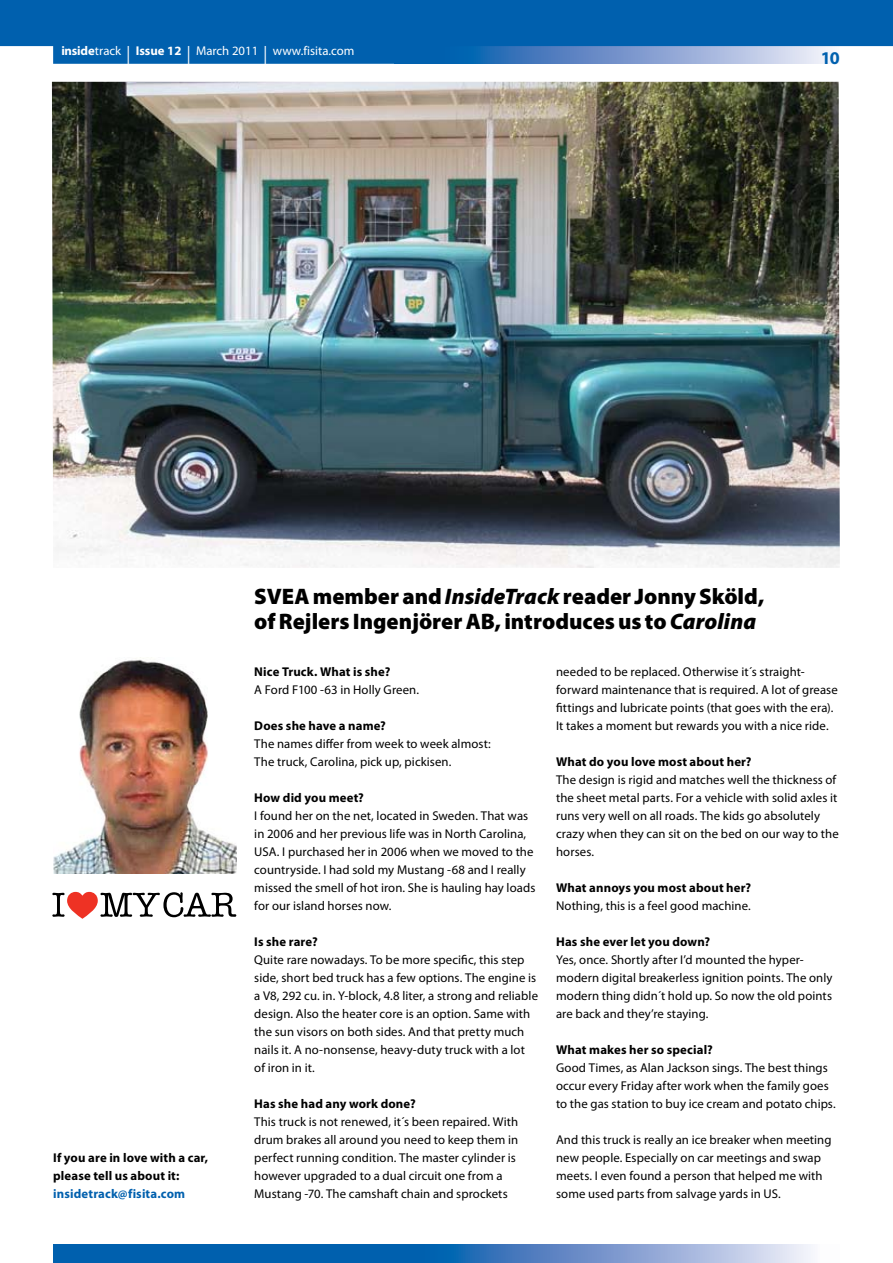
<style>
.page{position:relative;width:893px;height:1263px;background:#fff}
.page>*{position:absolute;margin:0;border:0;box-sizing:border-box;transform-origin:0 0}
.t1{font:900 22.5px/25.5px "Myriad Pro";color:#000}
.t2{font:700 18px "Myriad Pro";color:#0060ae}
.t3{font:12.75px/18px "Myriad Pro";letter-spacing:.005em;color:#000}
.t4{font:700 12.75px/18px "Myriad Pro";letter-spacing:.01em;color:#000}
.t5{font:12.75px "Myriad Pro";color:#fff}
.t6{font:700 12.75px "Myriad Pro";letter-spacing:.01em;color:#0060ae}
.s1{font-weight:700}
.s2{font-size:21.3px}
.s3{font-style:italic}
</style>
<div class="page">
<svg style="left:0;top:0;width:893px;height:64px;background:#186db5"></svg>
<div style="left:53px;top:1245px;width:349px;height:18px;background:#0060ae"></div>
<svg style="left:402px;top:1245px;width:409px;height:18px;background:#759bce"></svg>
<img style="left:52px;top:82px;width:788px;height:486px">
<img style="left:53px;top:658px;width:183px;height:216px">
<svg style="left:52px;top:892px;width:184px;height:27px"></svg>
<p class="t5" style="left:61px;top:43px;width:295px"><span class="s1">inside</span>track <span class="s2">|</span> <span class="s1">Issue 12</span> <span class="s2">|</span> March 2011 <span class="s2">|</span> www.fisita.com</p>
<h2 class="t2" style="left:821px;top:46px;width:21px">10</h2>
<p class="t4" style="left:53px;top:1148px;width:157px">If you are in love with a car, please tell us about it:</p>
<p class="t6" style="left:53px;top:1185px;width:134px">insidetrack@fisita.com</p>
<h1 class="t1" style="left:254px;top:583px;width:512px">SVEA member and <span class="s3">InsideTrack</span> reader Jonny Sköld, of Rejlers Ingenjörer AB, introduces us to <span class="s3">Carolina</span></h1>
<p class="t4" style="left:254px;top:662px;width:138px">Nice Truck. What is she?</p>
<p class="t3" style="left:254px;top:680px;width:166px">A Ford F100 -63 in Holly Green.</p>
<p class="t4" style="left:254px;top:716px;width:133px">Does she have a name?</p>
<p class="t3" style="left:254px;top:734px;width:238px">The names differ from week to week almost:<br>The truck, Carolina, pick up, pickisen.</p>
<p class="t4" style="left:254px;top:788px;width:111px">How did you meet?</p>
<p class="t3" style="left:254px;top:806px;width:283px">I found her on the net, located in Sweden. That was in 2006 and her previous life was in North Carolina, USA. I purchased her in 2006 when we moved to the countryside. I had sold my Mustang -68 and I really missed the smell of hot iron. She is hauling hay loads for our island horses now.</p>
<p class="t4" style="left:254px;top:932px;width:65px">Is she rare?</p>
<p class="t3" style="left:254px;top:950px;width:285px">Quite rare nowadays. To be more specific, this step side, short bed truck has a few options. The engine is a V8, 292 cu. in. Y-block, 4.8 liter, a strong and reliable design. Also the heater core is an option. Same with the sun visors on both sides. And that pretty much nails it. A no-nonsense, heavy-duty truck with a lot of iron in it.</p>
<p class="t4" style="left:254px;top:1094px;width:163px">Has she had any work done?</p>
<p class="t3" style="left:254px;top:1112px;width:265px">This truck is not renewed, it´s been repaired. With drum brakes all around you need to keep them in perfect running condition. The master cylinder is however upgraded to a dual circuit one from a Mustang -70. The camshaft chain and sprockets</p>
<p class="t3" style="left:556px;top:662px;width:283px">needed to be replaced. Otherwise it´s straight&shy;forward maintenance that is required. A lot of grease fittings and lubricate points (that goes with the era).<br>It takes a moment but rewards you with a nice ride.</p>
<p class="t4" style="left:556px;top:752px;width:197px">What do you love most about her?</p>
<p class="t3" style="left:556px;top:770px;width:284px">The design is rigid and matches well the thickness of the sheet metal parts. For a vehicle with solid axles it runs very well on all roads. The kids go absolutely crazy when they can sit on the bed on our way to the horses.</p>
<p class="t4" style="left:556px;top:878px;width:197px">What annoys you most about her?</p>
<p class="t3" style="left:556px;top:896px;width:196px">Nothing, this is a feel good machine.</p>
<p class="t4" style="left:556px;top:932px;width:156px">Has she ever let you down?</p>
<p class="t3" style="left:556px;top:950px;width:278px">Yes, once. Shortly after I’d mounted the hyper&shy;modern digital breakerless ignition points. The only modern thing didn´t hold up. So now the old points are back and they’re staying.</p>
<p class="t4" style="left:556px;top:1040px;width:158px">What makes her so special?</p>
<p class="t3" style="left:556px;top:1058px;width:281px">Good Times, as Alan Jackson sings. The best things occur every Friday after work when the family goes to the gas station to buy ice cream and potato chips.</p>
<p class="t3" style="left:556px;top:1130px;width:277px">And this truck is really an ice breaker when meeting new people. Especially on car meetings and swap meets. I even found a person that helped me with some used parts from salvage yards in US.</p>
</div>
